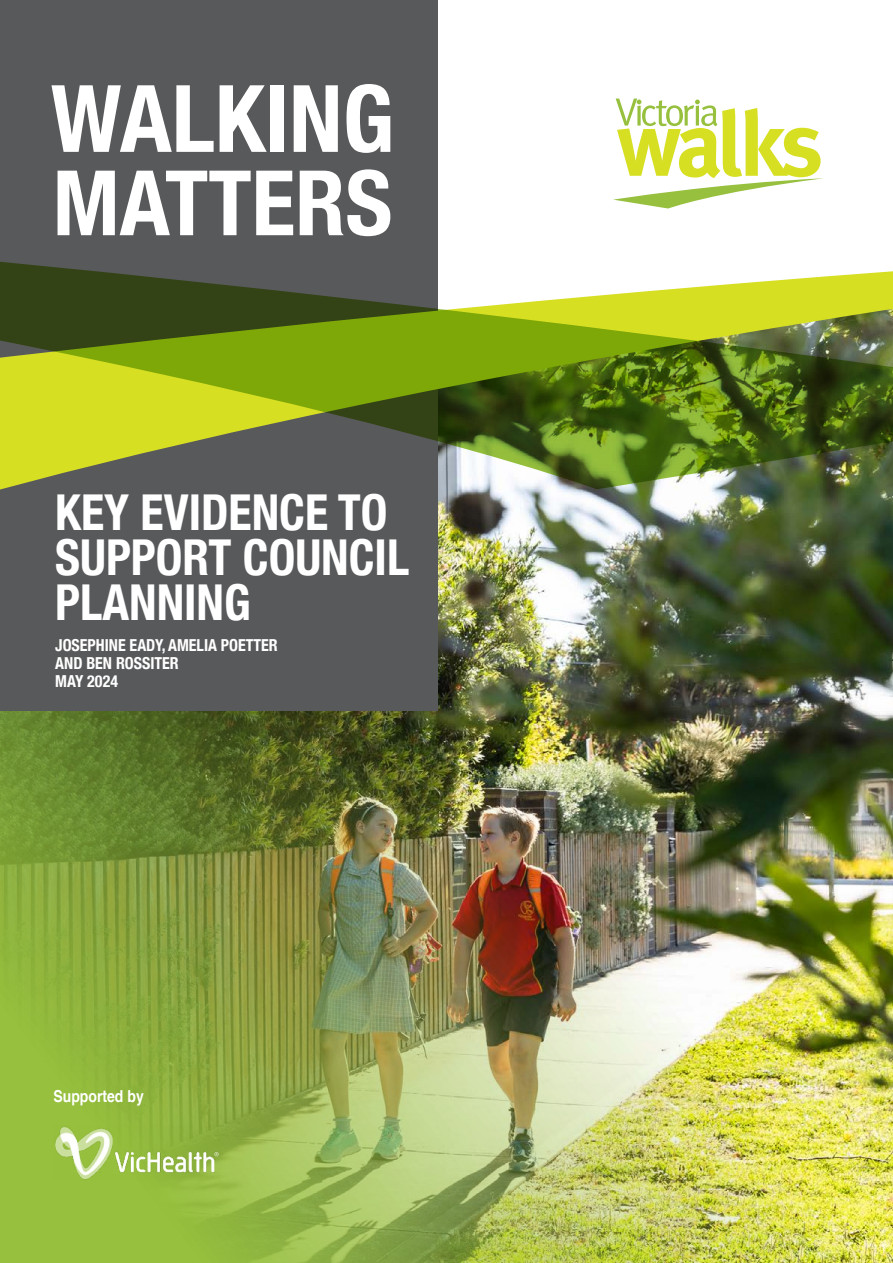
<style>
.page{position:relative;width:893px;height:1263px;background:#fff}
.page>*{position:absolute;margin:0;border:0;box-sizing:border-box;transform-origin:0 0}
.t1{font:700 condensed 93.15px "Helvetica Neue";color:#fff}
.t2{font:700 condensed 90.45px "Helvetica Neue";color:#fff}
.t3{font:700 condensed 49.5px/45px "Helvetica Neue";color:#fff}
.t4{font:700 condensed 16.5px/18px "Helvetica Neue";color:#fff}
.t5{font:700 16.5px "Helvetica";color:#fff;scale:.85 1}
</style>
<div class="page">
<img style="left:0;top:538px;width:893px;height:725px">
<div style="left:0;top:0;width:437px;height:710px;background:#58595b"></div>
<svg style="left:616px;top:99px;width:207px;height:94px"></svg>
<img style="left:53px;top:1126px;width:168px;height:54px">
<img style="left:0;top:489px;width:893px;height:49px">
<svg style="left:0;top:193px;width:893px;height:296px"></svg>
<h1 class="t1" style="left:51px;top:41px;width:345px">WALKING</h1>
<h2 class="t2" style="left:53px;top:128px;width:341px">MATTERS</h2>
<h3 class="t3" style="left:55px;top:487px;width:355px">KEY EVIDENCE TO<br>SUPPORT COUNCIL<br>PLANNING</h3>
<p class="t4" style="left:55px;top:635px;width:224px">JOSEPHINE EADY, AMELIA POETTER<br>AND BEN ROSSITER<br>MAY 2024</p>
<p class="t5" style="left:53px;top:1083px;width:108px">Supported by</p>
</div>
